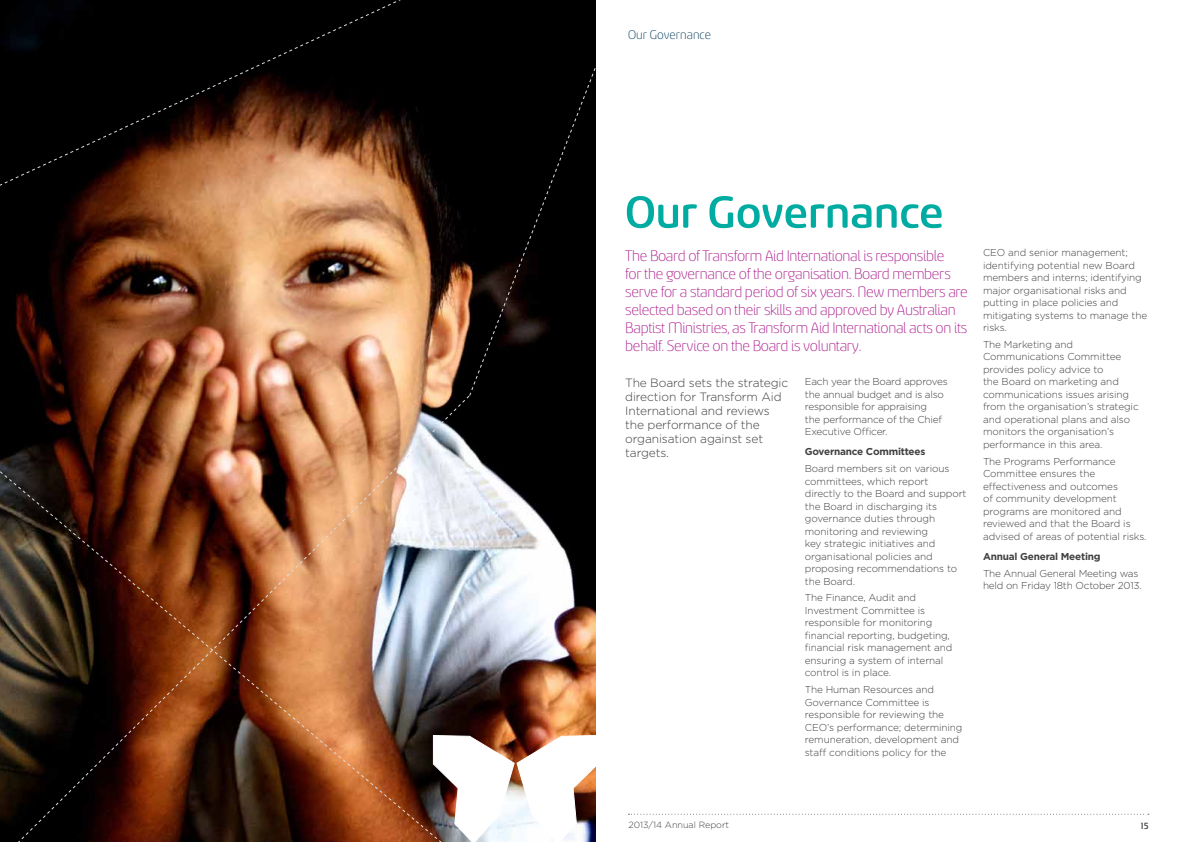
<style>
.page{position:relative;width:1191px;height:842px;background:#fff}
.page>*{position:absolute;margin:0;border:0;box-sizing:border-box;transform-origin:0 0}
.t1{font:500 50px "Sancoale Softened";letter-spacing:.005em;color:#00aca1}
.t2{font:300 17px/18px "Sancoale Softened";letter-spacing:-.02em;color:#ad208e}
.t3{font:300 14px "Sancoale Softened";letter-spacing:-.005em;color:#00395a}
.t4{font:300 12px/14px "Gotham";letter-spacing:-.01em;color:#414042}
.t5{font:300 10px/12.5px "Gotham";letter-spacing:-.01em;color:#414042}
.t6{font:700 10px "Gotham";letter-spacing:-.02em;color:#414042}
.t7{font:500 10px "Sancoale Softened";color:#414042}
.t8{font:300 9px "Gotham";color:#414042}
</style>
<div class="page">
<svg style="left:628px;top:814px;width:521px;height:1px"></svg>
<img style="left:0;top:0;width:595px;height:734px">
<img style="left:0;top:395px;width:470px;height:339px">
<svg style="left:0;top:0;width:402px;height:187px;background:#28180e"></svg>
<svg style="left:469px;top:67px;width:127px;height:330px;background:#030202"></svg>
<img style="left:0;top:463px;width:452px;height:379px">
<svg style="left:44px;top:734px;width:552px;height:108px"></svg>
<h3 class="t3" style="left:628px;top:28px;width:84px">Our Governance</h3>
<h1 class="t1" style="left:625px;top:188px;width:320px">Our Governance</h1>
<p class="t2" style="left:625px;top:247px;width:344px">The Board of Transform Aid International is responsible<br>for the governance of the organisation. Board members serve for a standard period of six years. New members are selected based on their skills and approved by Australian Baptist Ministries, as Transform Aid International acts on its behalf. Service on the Board is voluntary.</p>
<p class="t5" style="left:805px;top:375px;width:144px">Each year the Board approves the annual budget and is also responsible for appraising<br>the performance of the Chief<br>Executive Officer.</p>
<p class="t6" style="left:805px;top:445px;width:122px">Governance Committees</p>
<p class="t5" style="left:805px;top:462px;width:163px">Board members sit on various committees, which report directly to the Board and support the Board in discharging its governance duties through monitoring and reviewing<br>key strategic initiatives and organisational policies and proposing recommendations to the Board.</p>
<p class="t5" style="left:805px;top:591px;width:149px">The Finance, Audit and<br>Investment Committee is responsible for monitoring financial reporting, budgeting, financial risk management and ensuring a system of internal control is in place.</p>
<p class="t5" style="left:805px;top:683px;width:159px">The Human Resources and<br>Governance Committee is responsible for reviewing the<br>CEO’s performance; determining remuneration, development and staff conditions policy for the</p>
<p class="t4" style="left:625px;top:375px;width:164px">The Board sets the strategic direction for Transform Aid<br>International and reviews the performance of the organisation against set targets.</p>
<p class="t5" style="left:983px;top:246px;width:166px">CEO and senior management; identifying potential new Board members and interns; identifying major organisational risks and putting in place policies and mitigating systems to manage the risks.</p>
<p class="t5" style="left:983px;top:338px;width:157px">The Marketing and<br>Communications Committee provides policy advice to<br>the Board on marketing and communications issues arising from the organisation’s strategic and operational plans and also monitors the organisation’s performance in this area.</p>
<p class="t5" style="left:983px;top:454px;width:165px">The Programs Performance<br>Committee ensures the effectiveness and outcomes<br>of community development programs are monitored and reviewed and that the Board is advised of areas of potential risks.</p>
<p class="t6" style="left:983px;top:550px;width:119px">Annual General Meeting</p>
<p class="t5" style="left:983px;top:566px;width:160px">The Annual General Meeting was held on Friday 18th October 2013.</p>
<p class="t8" style="left:628px;top:819px;width:102px">2013/14 Annual Report</p>
<p class="t7" style="left:1141px;top:821px;width:9px">15</p>
</div>
